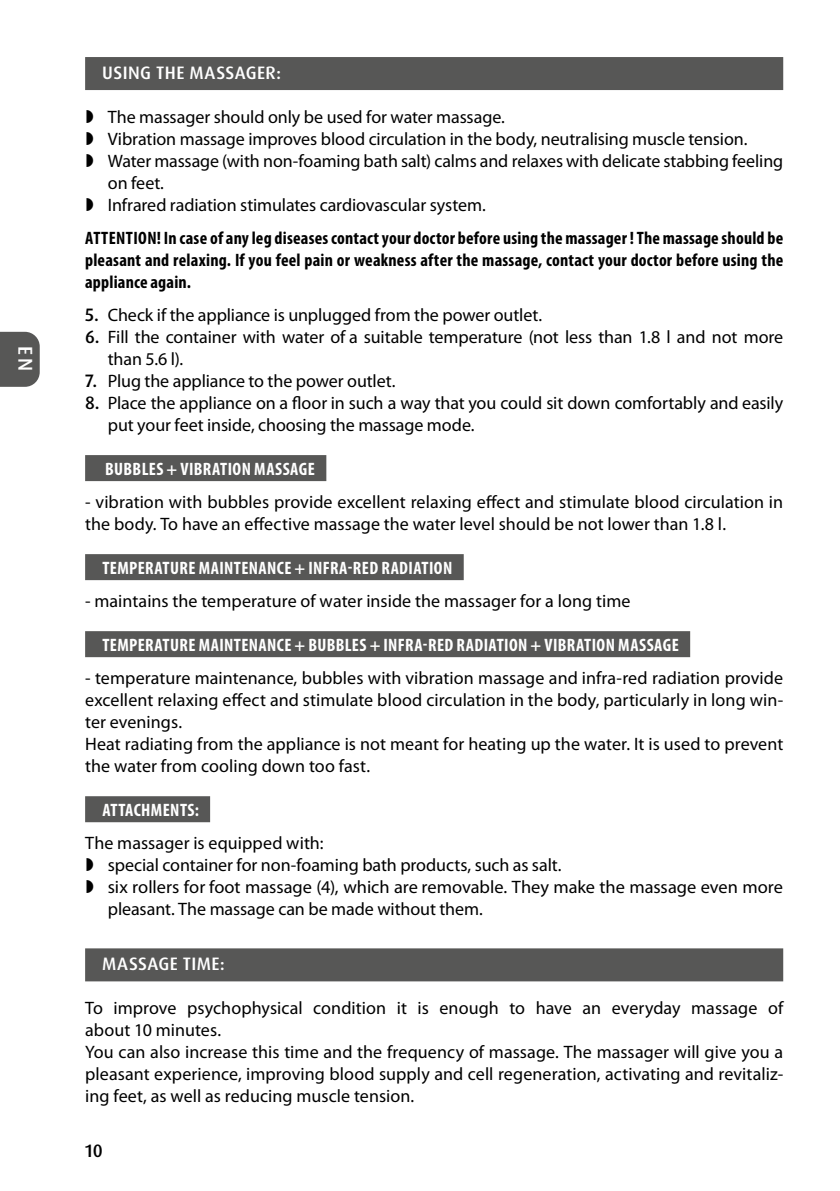
<style>
.page{position:relative;width:840px;height:1191px;background:#fff}
.page>*{position:absolute;margin:0;border:0;box-sizing:border-box;transform-origin:0 0}
.t1{font:500 20px "Dax Pro";color:#fff}
.t2{font:18px/22px "Myriad Pro";color:#000}
.t3{font:700 condensed 18px/22px "Myriad Pro";letter-spacing:.01em;color:#000;text-align:justify}
.t4{font:700 condensed 18px "Myriad Pro";letter-spacing:.02em;color:#fff}
.t5{font:500 18px "Dax Pro";letter-spacing:.025em;color:#fff}
.t6{font:500 18px "Dax Pro";color:#000}
.s1{font-family:"Dax Pro";font-weight:500}
</style>
<div class="page">
<svg style="left:0;top:332px;width:40px;height:55px;background:#5f5f5e"></svg>
<div style="left:85px;top:57px;width:697px;height:33px;background:#575756"></div>
<div style="left:85px;top:455px;width:241px;height:26px;background:#575756"></div>
<div style="left:85px;top:554px;width:378px;height:26px;background:#575756"></div>
<div style="left:85px;top:631px;width:604px;height:26px;background:#575756"></div>
<div style="left:85px;top:796px;width:125px;height:26px;background:#575756"></div>
<div style="left:85px;top:948px;width:697px;height:33px;background:#575756"></div>
<p class="t1" style="left:38px;top:346px;width:26px;rotate:90deg">EN</p>
<p class="t5" style="left:102px;top:61px;width:180px">USING THE MASSAGER:</p>
<p class="t2" style="left:108px;top:106px;width:676px">The massager should only be used for water massage.<br>Vibration massage improves blood circulation in the body, neutralising muscle tension.<br>Water massage (with non-foaming bath salt) calms and relaxes with delicate stabbing feeling on feet.<br>Infrared radiation stimulates cardiovascular system.</p>
<p class="t3" style="left:85px;top:227px;width:699px">ATTENTION! In case of any leg diseasescontact your doctor before using the massager ! The massage should be pleasant and relaxing. If you feel pain or weakness after the massage, contact your doctor before using the appliance again.</p>
<p class="t2" style="left:85px;top:304px;width:458px"><span class="s1">5.</span> Check if the appliance is unplugged from the power outlet.</p>
<p class="t2" style="left:108px;top:326px;width:676px;text-indent:-23px"><span class="s1">6.</span> Fill the container with water of a suitable temperature (not less than 1.8 l and not more than 5.6 l).</p>
<p class="t2" style="left:85px;top:370px;width:312px"><span class="s1">7.</span> Plug the appliance to the power outlet.</p>
<p class="t2" style="left:108px;top:392px;width:676px;text-indent:-23px"><span class="s1">8.</span> Place the appliance on a floor in such a way that you could sit down comfortably and easily put your feet inside, choosing the massage mode.</p>
<p class="t4" style="left:105px;top:459px;width:211px">BUBBLES + VIBRATION MASSAGE</p>
<p class="t2" style="left:85px;top:491px;width:699px">- vibration with bubbles provide excellent relaxing effect and stimulate blood circulation in the body. To have an effective massage the water level should be not lower than 1.8 l.</p>
<p class="t4" style="left:102px;top:558px;width:351px">TEMPERATURE MAINTENANCE + INFRA-RED RADIATION</p>
<p class="t2" style="left:85px;top:590px;width:546px">- maintains the temperature of water inside the massager for a long time</p>
<p class="t4" style="left:102px;top:635px;width:577px">TEMPERATURE MAINTENANCE + BUBBLES + INFRA-RED RADIATION + VIBRATION MASSAGE</p>
<p class="t2" style="left:85px;top:667px;width:699px">- temperature maintenance, bubbles with vibration massage and infra-red radiation provide excellent relaxing effect and stimulate blood circulation in the body, particularly in long win&shy;ter evenings.<br>Heat radiating from the appliance is not meant for heating up the water. It is used to prevent the water from cooling down too fast.</p>
<p class="t4" style="left:102px;top:800px;width:98px">ATTACHMENTS:</p>
<p class="t2" style="left:108px;top:832px;width:676px;text-indent:-23px">The massager is equipped with:<br>special container for non-foaming bath products, such as salt.<br>six rollers for foot massage (4), which are removable. They make the massage even more pleasant. The massage can be made without them.</p>
<p class="t5" style="left:102px;top:952px;width:124px">MASSAGE TIME:</p>
<p class="t2" style="left:85px;top:997px;width:699px">To improve psychophysical condition it is enough to have an everyday massage of about 10 minutes.<br>You can also increase this time and the frequency of massage. The massager will give you a pleasant experience, improving blood supply and cell regeneration, activating and revitaliz&shy;ing feet, as well as reducing muscle tension.</p>
<p class="t6" style="left:85px;top:1139px;width:19px">10</p>
</div>
